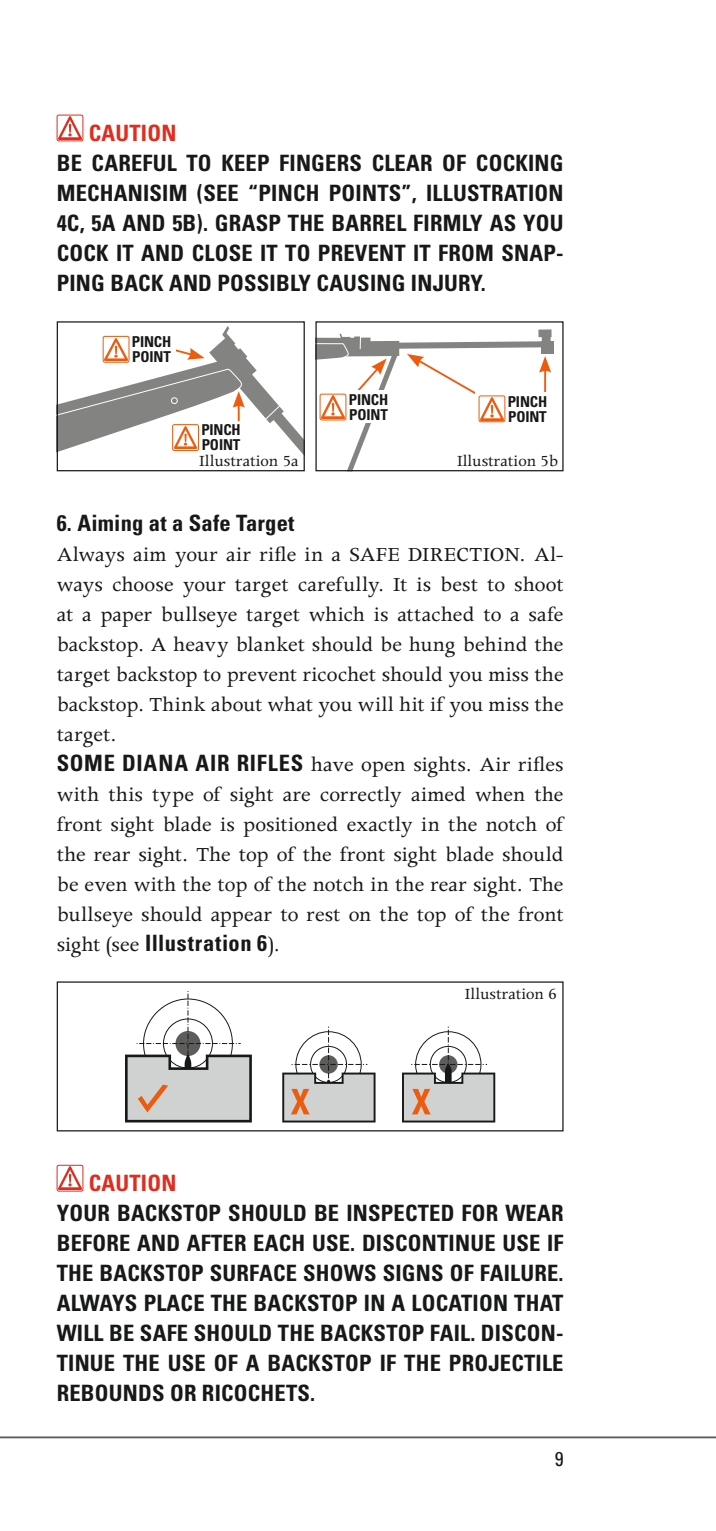
<style>
.page{position:relative;width:716px;height:1531px;background:#fff}
.page>*{position:absolute;margin:0;border:0;box-sizing:border-box;transform-origin:0 0}
.Fließtext_Apollo_9_1{font:22.5px/30px "Apollo MT Std";color:#171818;text-align:justify}
.Headline_Univers_9_1{font:700 condensed 22.5px/30px "Univers";letter-spacing:.01em;color:#171818;text-align:justify}
.Warning_Univers_9_12{font:700 condensed 22.5px "Univers";letter-spacing:.01em;color:#df2d1f}
.t1{font:condensed 20px "Univers";color:#171818}
.Bildtext_Apollo_7_8{font:17.5px "Apollo MT Std";color:#171818}
.Bildtext_Univers_9_1{font:700 condensed 15px/15px "Univers";letter-spacing:-.01em;color:#171818}
.s1{font-family:"Univers";font-weight:700;font-stretch:condensed}
</style>
<div class="page">
<hr style="left:0;top:1436px;width:716px;height:2px;background:#5d5d5c">
<img style="left:59px;top:117px;width:22px;height:22px">
<div style="left:57px;top:115px;width:26px;height:26px;border:1px solid #df2d1f;border-radius:2px"></div>
<img style="left:59px;top:1167px;width:22px;height:22px">
<div style="left:57px;top:1165px;width:26px;height:26px;border:1px solid #df2d1f;border-radius:2px"></div>
<svg style="left:57px;top:326px;width:248px;height:145px"></svg>
<div style="left:169px;top:421px;width:48px;height:32px;background:#fff"></div>
<div style="left:197px;top:421px;width:48px;height:32px;background:#fff"></div>
<img style="left:174px;top:426px;width:23px;height:23px">
<div style="left:172px;top:424px;width:27px;height:27px;border:1px solid #ed5b0f;border-radius:2px"></div>
<svg style="left:315px;top:328px;width:239px;height:143px"></svg>
<svg style="left:476px;top:392px;width:27px;height:32px"></svg>
<div style="left:503px;top:392px;width:48px;height:32px;background:#fff"></div>
<img style="left:481px;top:397px;width:22px;height:23px">
<div style="left:479px;top:395px;width:26px;height:27px;border:1px solid #ed5b0f;border-radius:2px"></div>
<svg style="left:125px;top:991px;width:127px;height:131px"></svg>
<svg style="left:282px;top:1026px;width:93px;height:96px"></svg>
<svg style="left:402px;top:1026px;width:93px;height:96px"></svg>
<div style="left:57px;top:981px;width:506px;height:150px;border:1px solid #171818"></div>
<p class="Warning_Univers_9_12" style="left:89px;top:119px;width:89px">CAUTION</p>
<p class="Headline_Univers_9_1" style="left:57px;top:148px;width:508px">BE CAREFUL TO KEEP FINGERS CLEAR OF COCKING MECHANISIM (SEE “PINCH POINTS”, ILLUSTRATION 4C, 5A AND 5B). GRASP THE BARREL FIRMLY AS YOU COCK IT AND CLOSE IT TO PREVENT IT FROM SNAP-PING BACK AND POSSIBLY CAUSING INJURY.</p>
<p class="Bildtext_Univers_9_1" style="left:132px;top:334px;width:41px">PINCH<br>POINT</p>
<p class="Bildtext_Univers_9_1" style="left:201px;top:422px;width:41px">PINCH<br>POINT</p>
<p class="Bildtext_Apollo_7_8" style="left:199px;top:451px;width:101px">Illustration 5a</p>
<p class="Bildtext_Univers_9_1" style="left:349px;top:392px;width:41px">PINCH<br>POINT</p>
<p class="Bildtext_Univers_9_1" style="left:508px;top:393px;width:41px">PINCH<br>POINT</p>
<p class="Bildtext_Apollo_7_8" style="left:457px;top:451px;width:103px">Illustration 5b</p>
<p class="Headline_Univers_9_1" style="left:57px;top:508px;width:239px">6. Aiming at a Safe Target</p>
<p class="Fließtext_Apollo_9_1" style="left:57px;top:541px;width:508px">Always aim your air rifle in a SAFE DIRECTION. Al&shy;ways choose your target carefully. It is best to shoot at a paper bullseye target which is attached to a safe backstop. A heavy blanket should be hung behind the target backstop to prevent ricochet should you miss the backstop. Think about what you will hit if you miss the target.</p>
<p class="Fließtext_Apollo_9_1" style="left:57px;top:751px;width:508px"><span class="s1">SOME DIANA AIR RIFLES</span> have open sights. Air rifles with this type of sight are correctly aimed when the front sight blade is positioned exactly in the notch of the rear sight. The top of the front sight blade should be even with the top of the notch in the rear sight. The bullseye should appear to rest on the top of the front sight (see <span class="s1">Illustration 6</span>).</p>
<p class="Bildtext_Apollo_7_8" style="left:465px;top:984px;width:93px">Illustration 6</p>
<p class="Warning_Univers_9_12" style="left:89px;top:1169px;width:89px">CAUTION</p>
<p class="Headline_Univers_9_1" style="left:57px;top:1198px;width:508px">YOUR BACKSTOP SHOULD BE INSPECTED FOR WEAR BEFORE AND AFTER EACH USE. DISCONTINUE USE IF THE BACKSTOP SURFACE SHOWS SIGNS OF FAILURE.<br>ALWAYS PLACE THE BACKSTOP IN A LOCATION THAT WILL BE SAFE SHOULD THE BACKSTOP FAIL. DISCON-TINUE THE USE OF A BACKSTOP IF THE PROJECTILE REBOUNDS OR RICOCHETS.</p>
<p class="t1" style="left:555px;top:1446px;width:10px">9</p>
</div>
